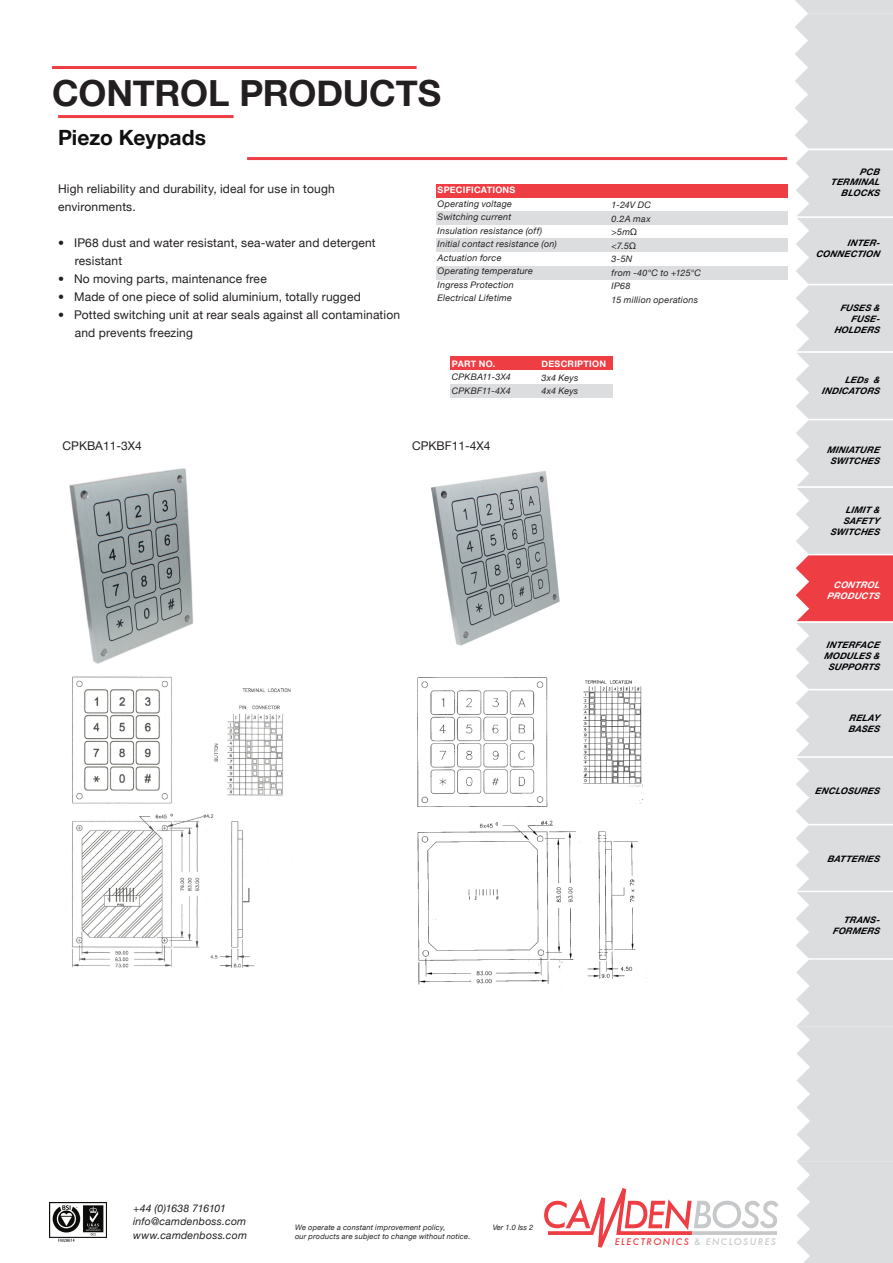
<style>
.page{position:relative;width:893px;height:1263px;background:#fff}
.page>*{position:absolute;margin:0;border:0;box-sizing:border-box;transform-origin:0 0}
.t1{font:700 36px "Helvetica Neue";letter-spacing:-.005em;color:#231f20}
.t2{font:700 21px "Helvetica Neue";color:#0f0f0f}
.t3{font:12px/18px "Helvetica Neue";letter-spacing:.015em;color:#231f20}
.t4{font:italic 10.5px "Helvetica Neue";letter-spacing:.02em;color:#231f20}
.t5{font:italic 10.5px "Helvetica Neue";letter-spacing:-.02em;color:#231f20}
.t6{font:italic 9px "Helvetica Neue";letter-spacing:.025em;color:#231f20}
.t7{font:italic 700 9px "Helvetica Neue";letter-spacing:.025em;color:#000}
.t8{font:700 9px "Helvetica Neue";letter-spacing:.025em;color:#fff}
.t9{font:italic 500 9px "Futura";letter-spacing:.17em;color:#ee3d43}
.t10{font:italic 9px "Helvetica Neue";letter-spacing:.005em;color:#231f20}
.t11{font:italic 700 9px "Helvetica Neue";color:#fff}
.t12{font:italic 7.5px "Helvetica Neue";letter-spacing:.025em;color:#231f20}
.s1{font-family:"Swiss 721 BT";font-style:normal}
.s2{color:#c7c8ca}
</style>
<div class="page">
<svg style="left:795px;top:0;width:98px;height:1263px;background:#e0d8da"></svg>
<hr style="left:52px;top:66px;width:365px;height:3px;background:#ee3d43">
<svg style="left:544px;top:1188px;width:235px;height:60px"></svg>
<img style="left:50px;top:1202px;width:56px;height:40px">
<div style="left:451px;top:384px;width:162px;height:14px;background:#dcdddf"></div>
<div style="left:437px;top:266px;width:351px;height:13px;background:#dcdddf"></div>
<div style="left:436px;top:238px;width:351px;height:14px;background:#dcdddf"></div>
<div style="left:436px;top:211px;width:351px;height:14px;background:#dcdddf"></div>
<div style="left:450px;top:356px;width:163px;height:14px;background:#ee3d43"></div>
<div style="left:436px;top:184px;width:351px;height:14px;background:#ee3d43"></div>
<hr style="left:58px;top:115px;width:176px;height:3px;background:#ee3d43">
<hr style="left:247px;top:157px;width:540px;height:3px;background:#ee3d43">
<img style="left:69px;top:468px;width:124px;height:196px">
<img style="left:431px;top:471px;width:129px;height:175px">
<img style="left:72px;top:676px;width:219px;height:292px">
<img style="left:415px;top:677px;width:232px;height:308px">
<p class="t1" style="left:52px;top:70px;width:390px">CONTROL PRODUCTS</p>
<p class="t2" style="left:58px;top:124px;width:149px">PIEZO KEYPADS</p>
<p class="t3" style="left:58px;top:179px;width:278px">High reliability and durability, ideal for use in tough environments.</p>
<p class="t3" style="left:75px;top:233px;width:302px;text-indent:-17px">• IP68 dust and water resistant, sea-water and detergent resistant</p>
<p class="t3" style="left:58px;top:269px;width:210px">• No moving parts, maintenance free</p>
<p class="t3" style="left:58px;top:287px;width:304px">• Made of one piece of solid aluminium, totally rugged</p>
<p class="t3" style="left:58px;top:305px;width:343px">• Potted switching unit at rear seals against all contamination</p>
<p class="t3" style="left:75px;top:323px;width:120px">and prevents freezing</p>
<p class="t8" style="left:438px;top:184px;width:79px">SPECIFICATIONS</p>
<p class="t6" style="left:438px;top:198px;width:76px">Operating voltage</p>
<p class="t6" style="left:438px;top:212px;width:75px">Switching current</p>
<p class="t6" style="left:438px;top:225px;width:106px">Insulation resistance (off)</p>
<p class="t6" style="left:438px;top:239px;width:121px">Initial contact resistance (on)</p>
<p class="t6" style="left:438px;top:252px;width:65px">Actuation force</p>
<p class="t6" style="left:438px;top:266px;width:97px">Operating temperature</p>
<p class="t6" style="left:438px;top:279px;width:78px">Ingress Protection</p>
<p class="t6" style="left:438px;top:293px;width:76px">Electrical Lifetime</p>
<p class="t6" style="left:612px;top:199px;width:41px">1-24V DC</p>
<p class="t6" style="left:612px;top:213px;width:41px">0.2A max</p>
<p class="t6" style="left:612px;top:226px;width:27px">&gt;5m<span class="s1">Ω</span></p>
<p class="t6" style="left:612px;top:240px;width:26px">&lt;7.5<span class="s1">Ω</span></p>
<p class="t6" style="left:612px;top:253px;width:22px">3-5N</p>
<p class="t6" style="left:612px;top:267px;width:91px">from -40°C to +125°C</p>
<p class="t6" style="left:612px;top:280px;width:20px">IP68</p>
<p class="t6" style="left:612px;top:294px;width:88px">15 million operations</p>
<p class="t8" style="left:452px;top:358px;width:45px">PART NO.</p>
<p class="t10" style="left:452px;top:372px;width:61px">CPKBA11-3X4</p>
<p class="t10" style="left:452px;top:385px;width:60px">CPKBF11-4X4</p>
<p class="t3" style="left:63px;top:437px;width:81px">CPKBA11-3X4</p>
<p class="t3" style="left:412px;top:437px;width:80px">CPKBF11-4X4</p>
<p class="t8" style="left:542px;top:358px;width:66px">DESCRIPTION</p>
<p class="t6" style="left:542px;top:372px;width:38px">3x4 Keys</p>
<p class="t6" style="left:542px;top:385px;width:38px">4x4 Keys</p>
<p class="t7" style="left:860px;top:166px;width:23px">PCB</p>
<p class="t7" style="left:831px;top:177px;width:52px">TERMINA L</p>
<p class="t7" style="left:841px;top:187px;width:42px">BLOCKS</p>
<p class="t7" style="left:847px;top:238px;width:36px">INTER-</p>
<p class="t7" style="left:816px;top:248px;width:67px">CONNECTION</p>
<p class="t7" style="left:840px;top:302px;width:43px">FUSES &amp;</p>
<p class="t7" style="left:851px;top:313px;width:32px">FUSE-</p>
<p class="t7" style="left:834px;top:324px;width:49px">HOLDERS</p>
<p class="t7" style="left:845px;top:374px;width:8px">LED</p>
<p class="t7" style="left:864px;top:374px;width:19px">S &amp;</p>
<p class="t7" style="left:822px;top:385px;width:61px">INDICATORS</p>
<p class="t7" style="left:827px;top:444px;width:56px">MINIA TURE</p>
<p class="t7" style="left:830px;top:455px;width:53px">SWITCHES</p>
<p class="t7" style="left:846px;top:504px;width:37px">LIMIT &amp;</p>
<p class="t7" style="left:843px;top:515px;width:38px">SAFETY</p>
<p class="t7" style="left:830px;top:526px;width:53px">SWITCHES</p>
<p class="t11" style="left:834px;top:580px;width:49px">CONTROL</p>
<p class="t11" style="left:827px;top:590px;width:56px">PRODUCTS</p>
<p class="t7" style="left:827px;top:640px;width:57px">INTERFACE</p>
<p class="t7" style="left:824px;top:650px;width:59px">MODULES &amp;</p>
<p class="t7" style="left:828px;top:661px;width:55px">SUPPORTS</p>
<p class="t7" style="left:849px;top:712px;width:32px">RELAY</p>
<p class="t7" style="left:848px;top:723px;width:35px">BA SES</p>
<p class="t7" style="left:815px;top:786px;width:68px">ENCLOSURES</p>
<p class="t7" style="left:827px;top:853px;width:56px">BA TTERIES</p>
<p class="t7" style="left:844px;top:914px;width:39px">TRA NS-</p>
<p class="t7" style="left:833px;top:925px;width:50px">FORMERS</p>
<p class="t5" style="left:133px;top:1201px;width:95px">+44 (0)1638 716101</p>
<p class="t4" style="left:133px;top:1215px;width:115px">info@camdenboss.com</p>
<p class="t4" style="left:133px;top:1228px;width:115px">www.camdenboss.com</p>
<p class="t12" style="left:295px;top:1223px;width:152px">We operate a constant improvement policy,</p>
<p class="t12" style="left:295px;top:1232px;width:177px">our products are subject to change without notice.</p>
<p class="t12" style="left:493px;top:1223px;width:42px">Ver 1.0 Iss 2</p>
<p class="t9" style="left:615px;top:1235px;width:163px">ELECTRONICS <span class="s2">&amp; ENCLOSURES</span></p>
</div>
